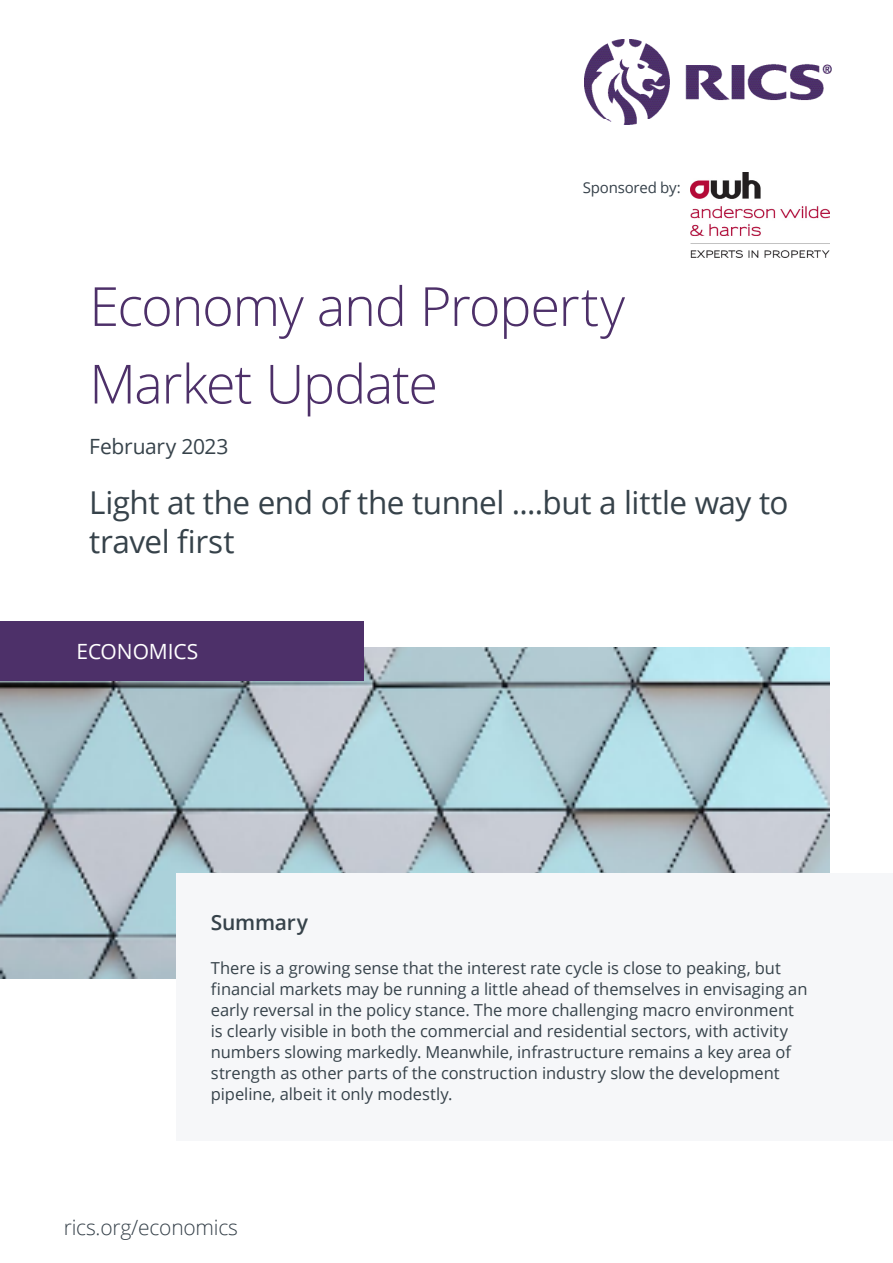
<style>
.page{position:relative;width:893px;height:1263px;background:#fff}
.page>*{position:absolute;margin:0;border:0;box-sizing:border-box;transform-origin:0 0}
.Document_Cover_Sub-t{font:300 54px "Open Sans";letter-spacing:-.025em;color:#4d3069}
.Document_Cover_Title{font:31.5px/39px "Open Sans";letter-spacing:-.015em;color:#36424a}
.t1{font:300 21px "Open Sans";letter-spacing:-.01em;color:#36414a}
.RICS_Title_64pt{font:21px "Open Sans";letter-spacing:-.015em;color:#36424a}
.t2{font:21px "Open Sans";letter-spacing:-.005em;color:#fff}
.Body_Text{font:600 21px "Open Sans";letter-spacing:-.01em;color:#36424a}
.Body_Text-2{font:16.5px/21px "Open Sans";letter-spacing:-.005em;color:#36424a}
.t3{font:15px "Open Sans";letter-spacing:-.015em;color:#36414a}
</style>
<div class="page">
<img style="left:0;top:647px;width:829px;height:331px">
<img style="left:585px;top:39px;width:246px;height:86px">
<img style="left:690px;top:172px;width:139px;height:85px">
<div style="left:177px;top:873px;width:716px;height:268px;background:#f6f7f9"></div>
<div style="left:0;top:621px;width:364px;height:60px;background:#4d3069"></div>
<p class="t3" style="left:583px;top:177px;width:99px">Sponsored by:</p>
<p class="Document_Cover_Sub-t" style="left:89px;top:269px;width:537px">Economy and Property</p>
<p class="Document_Cover_Sub-t" style="left:89px;top:347px;width:350px">Market Update</p>
<p class="RICS_Title_64pt" style="left:89px;top:432px;width:141px">February 2023</p>
<p class="Document_Cover_Title" style="left:89px;top:483px;width:701px">Light at the end of the tunnel ....but a little way to travel first</p>
<p class="t2" style="left:77px;top:637px;width:123px">ECONOMICS</p>
<p class="Body_Text" style="left:211px;top:908px;width:99px">Summary</p>
<p class="Body_Text-2" style="left:211px;top:957px;width:598px">There is a growing sense that the interest rate cycle is close to peaking, but financial markets may be running a little ahead of themselves in envisaging an early reversal in the policy stance. The more challenging macro environment is clearly visible in both the commercial and residential sectors, with activity numbers slowing markedly. Meanwhile, infrastructure remains a key area of strength as other parts of the construction industry slow the development pipeline, albeit it only modestly.</p>
<p class="t1" style="left:64px;top:1213px;width:176px">rics.org/economics</p>
</div>
